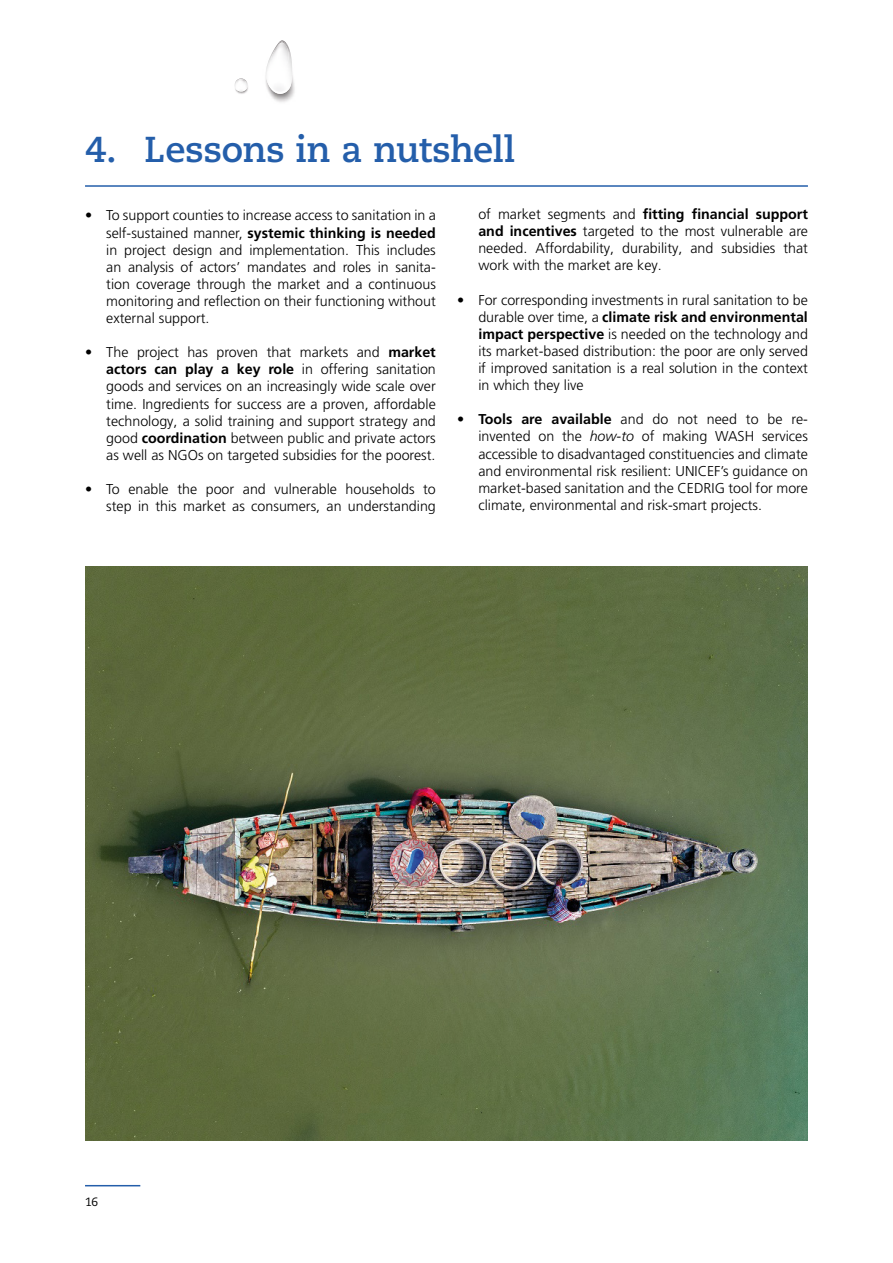
<style>
.page{position:relative;width:893px;height:1263px;background:#fff}
.page>*{position:absolute;margin:0;border:0;box-sizing:border-box;transform-origin:0 0}
.t1{font:700 36px "Caecilia LT Pro 75";letter-spacing:-.015em;color:#245eaa}
.t2{font:300 14.25px/17.1px "Frutiger LT Pro";color:#000;text-align:justify}
.t3{font:12px "Caecilia LT Pro 55 Roman";color:#000}
.s1{font-weight:700}
.s2{font-style:italic}
</style>
<div class="page">
<hr style="left:85px;top:1185px;width:55px;height:1px;background:#245eaa">
<img style="left:234px;top:84px;width:12px;height:10px">
<svg style="left:235px;top:79px;width:13px;height:13px"></svg>
<img style="left:265px;top:72px;width:30px;height:30px">
<img style="left:266px;top:41px;width:26px;height:53px">
<img style="left:269px;top:68px;width:20px;height:24px">
<img style="left:271px;top:43px;width:18px;height:26px">
<svg style="left:272px;top:65px;width:12px;height:6px"></svg>
<hr style="left:85px;top:185px;width:723px;height:2px;background:#245eaa">
<img style="left:85px;top:566px;width:723px;height:574px">
<h1 class="t1" style="left:85px;top:125px;width:431px">4. Lessons in a nutshell</h1>
<p class="t2" style="left:106px;top:207px;width:331px;text-indent:-21px">• To support counties to increase access to sanitation in a self-sustained manner, <span class="s1">systemic thinking is needed </span>in project design and implementation. This includes an analysis of actors’ mandates and roles in sanita&shy;tion coverage through the market and a continuous monitoring and reflection on their functioning without external support.</p>
<p class="t2" style="left:106px;top:344px;width:331px;text-indent:-21px">• The project has proven that markets and <span class="s1">market actors can play a key role</span> in offering sanitation goods and services on an increasingly wide scale over time. Ingredients for success are a proven, affordable technology, a solid training and support strategy and good <span class="s1">coordination</span> between public and private actors as well as NGOs on targeted subsidies for the poorest.</p>
<p class="t2" style="left:85px;top:481px;width:352px;text-align:right">• To enable the poor and vulnerable households to step in this market as consumers, an understanding</p>
<p class="t2" style="left:478px;top:206px;width:331px">of market segments and <span class="s1">fitting financial support and incentives</span> targeted to the most vulnerable are needed. Affordability, durability, and subsidies that work with the market are key.</p>
<p class="t2" style="left:478px;top:291px;width:331px;text-indent:-21px">• For corresponding investments in rural sanitation to be durable over time, a <span class="s1">climate risk and environmental impact perspective</span> is needed on the technology and its market-based distribution: the poor are only served if improved sanitation is a real solution in the context in which they live</p>
<p class="t2" style="left:478px;top:411px;width:331px;text-indent:-21px">• <span class="s1">Tools are available</span> and do not need to be re&shy;invented on the <span class="s2">how-to</span> of making WASH services accessible to disadvantaged constituencies and climate and environmental risk resilient: UNICEF’s guidance on market-based sanitation and the CEDRIG tool for more climate, environmental and risk-smart projects.</p>
<p class="t3" style="left:85px;top:1194px;width:15px">16</p>
</div>
